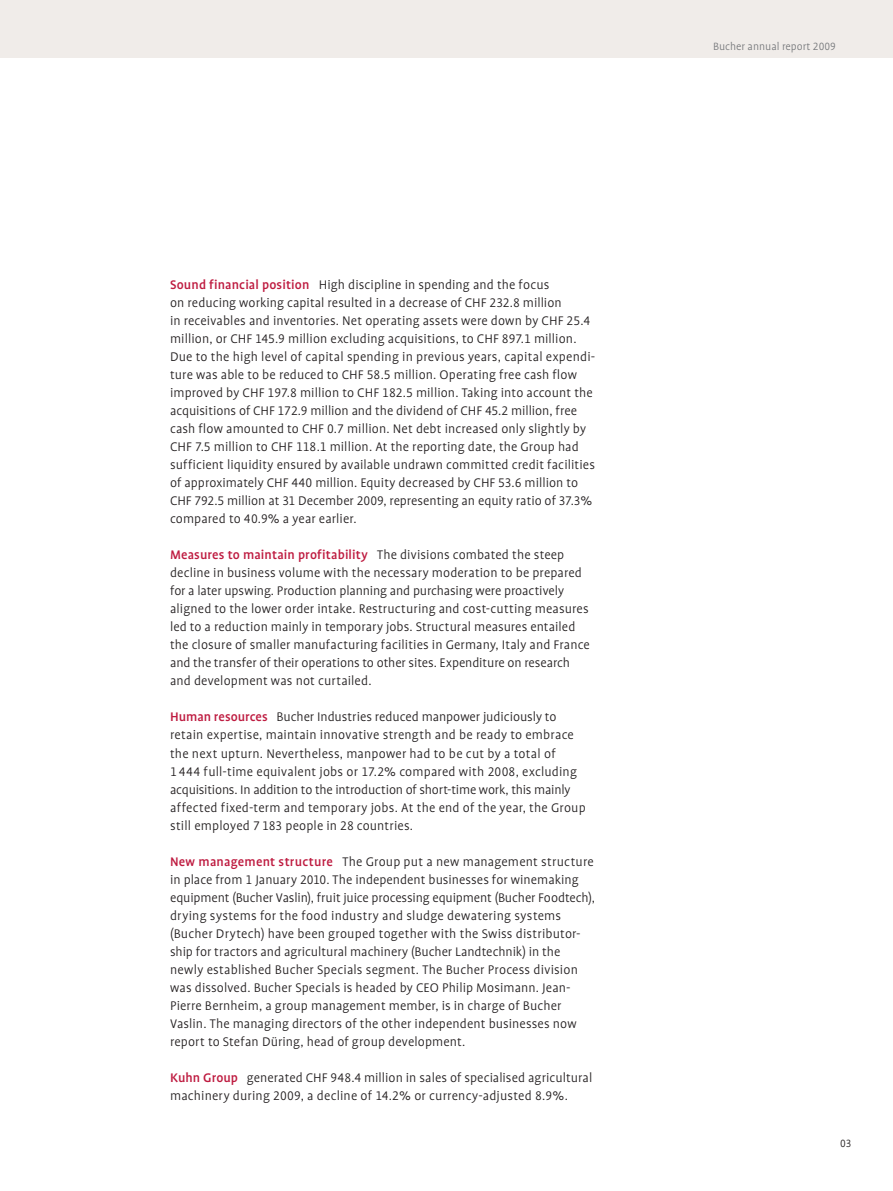
<style>
.page{position:relative;width:893px;height:1191px;background:#fff}
.page>*{position:absolute;margin:0;border:0;box-sizing:border-box;transform-origin:0 0}
._01_Lauftext{font:300 14.25px/18px "Bucher Profile";letter-spacing:.005em;color:#231f20}
.t1{font:300 12px "Bucher Profile";color:#76787b}
.t2{font:300 12px "Bucher Profile";color:#231f20}
.s1{font-weight:500;color:#be1b40}
</style>
<div class="page">
<div style="left:0;top:0;width:893px;height:57px;background:#f0ece9"></div>
<p class="_01_Lauftext" style="left:170px;top:276px;width:427px"><span class="s1">Sound financial position</span> High discipline in spending and the focus<br>on reducing working capital resulted in a decrease of CHF 232.8 million<br>in receivables and inventories. Net operating assets were down by CHF 25.4 million, or CHF 145.9 million excluding acquisitions, to CHF 897.1 million.<br>Due to the high level of capital spending in previous years, capital expendi&shy;ture was able to be reduced to CHF 58.5 million. Operating free cash flow improved by CHF 197.8 million to CHF 182.5 million. Taking into account the acquisitions of CHF 172.9 million and the dividend of CHF 45.2 million, free cash flow amounted to CHF 0.7 million. Net debt increased only slightly by CHF 7.5 million to CHF 118.1 million. At the reporting date, the Group had sufficient liquidity ensured by available undrawn committed credit facilities of approximately CHF 440 million. Equity decreased by CHF 53.6 million to CHF 792.5 million at 31 December 2009, representing an equity ratio of 37.3% compared to 40.9% a year earlier.</p>
<p class="_01_Lauftext" style="left:170px;top:546px;width:421px"><span class="s1">Measures to maintain profitability</span> The divisions combated the steep decline in business volume with the necessary moderation to be prepared for a later upswing. Production planning and purchasing were proactively aligned to the lower order intake. Restructuring and cost-cutting measures led to a reduction mainly in temporary jobs. Structural measures entailed the closure of smaller manufacturing facilities in Germany, Italy and France and the transfer of their operations to other sites. Expenditure on research and development was not curtailed.</p>
<p class="_01_Lauftext" style="left:170px;top:708px;width:417px"><span class="s1">Human resources</span> Bucher Industries reduced manpower judiciously to retain expertise, maintain innovative strength and be ready to embrace the next upturn. Nevertheless, manpower had to be cut by a total of<br>1 444 full-time equivalent jobs or 17.2% compared with 2008, excluding acquisitions. In addition to the introduction of short-time work, this mainly affected fixed-term and temporary jobs. At the end of the year, the Group still employed 7 183 people in 28 countries.</p>
<p class="_01_Lauftext" style="left:170px;top:852px;width:426px"><span class="s1">New management structure</span> The Group put a new management structure in place from 1 January 2010. The independent businesses for winemaking equipment (Bucher Vaslin), fruit juice processing equipment (Bucher Foodtech), drying systems for the food industry and sludge dewatering systems (Bucher Drytech) have been grouped together with the Swiss distributor&shy;ship for tractors and agricultural machinery (Bucher Landtechnik) in the newly established Bucher Specials segment. The Bucher Process division was dissolved. Bucher Specials is headed by CEO Philip Mosimann. Jean-Pierre Bernheim, a group management member, is in charge of Bucher Vaslin. The managing directors of the other independent businesses now report to Stefan Düring, head of group development.</p>
<p class="_01_Lauftext" style="left:170px;top:1068px;width:424px"><span class="s1">Kuhn Group</span> generated CHF 948.4 million in sales of specialised agricultural machinery during 2009, a decline of 14.2% or currency-adjusted 8.9%.</p>
<p class="t1" style="left:713px;top:40px;width:124px">Bucher annual report 2009</p>
<p class="t2" style="left:840px;top:1137px;width:13px">03</p>
</div>
